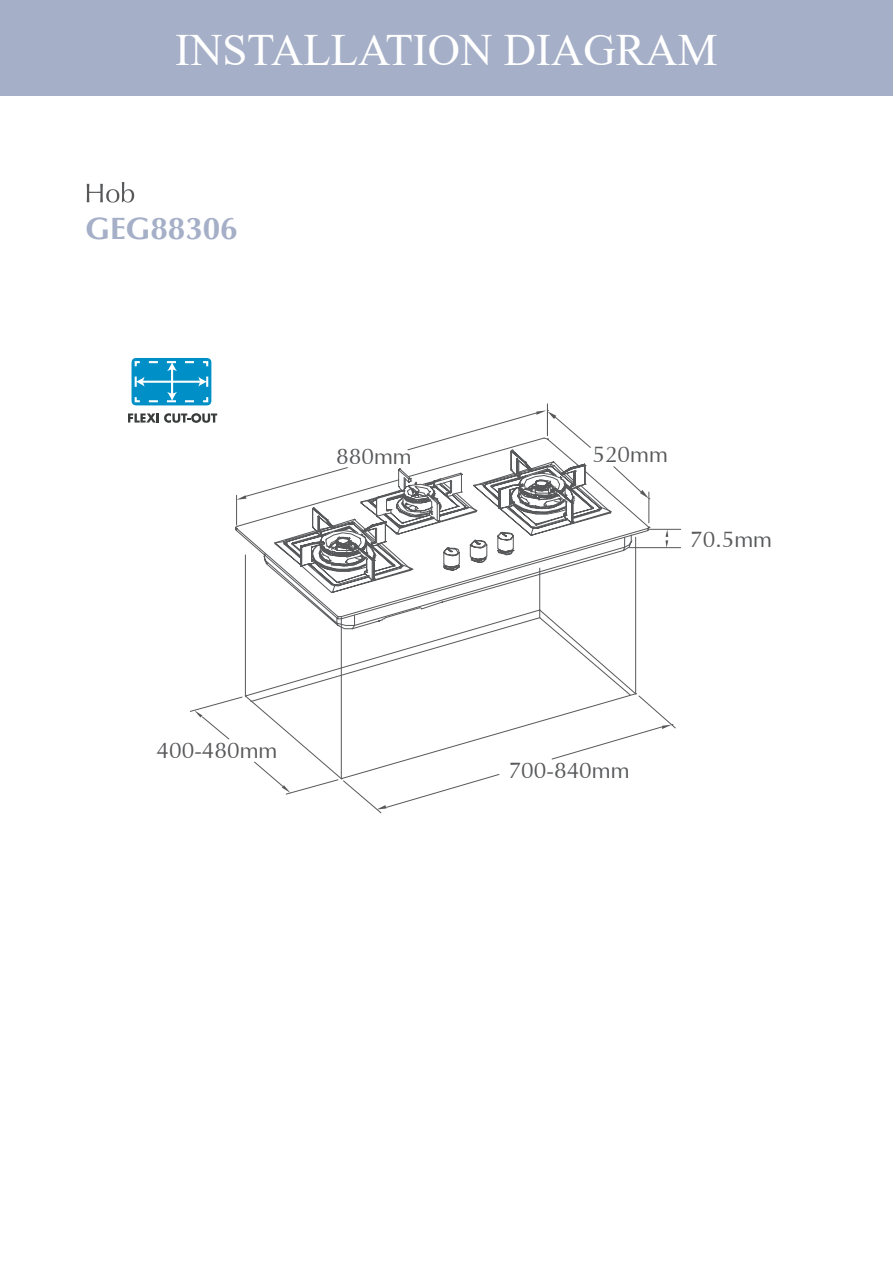
<style>
.page{position:relative;width:893px;height:1263px;background:#fff}
.page>*{position:absolute;margin:0;border:0;box-sizing:border-box;transform-origin:0 0}
.t1{font:44.85px "Times New Roman";color:#fff}
.t2{font:700 31.5px "Optima";color:#a5afc7}
.t3{font:22.65px "Optima";color:#58595b}
</style>
<div class="page">
<svg style="left:87px;top:182px;width:47px;height:21px"></svg>
<div style="left:0;top:0;width:893px;height:95px;background:#a5afc7"></div>
<svg style="left:128px;top:413px;width:89px;height:10px"></svg>
<div style="left:132px;top:358px;width:79px;height:47px;background:#0090c7"></div>
<svg style="left:134px;top:360px;width:75px;height:43px"></svg>
<svg style="left:244px;top:412px;width:432px;height:402px"></svg>
<svg style="left:189px;top:693px;width:484px;height:102px"></svg>
<svg style="left:236px;top:438px;width:414px;height:191px"></svg>
<svg style="left:536px;top:410px;width:20px;height:9px"></svg>
<svg style="left:377px;top:805px;width:9px;height:4px"></svg>
<svg style="left:662px;top:725px;width:10px;height:4px"></svg>
<svg style="left:282px;top:785px;width:9px;height:8px"></svg>
<svg style="left:194px;top:710px;width:8px;height:7px"></svg>
<svg style="left:665px;top:530px;width:3px;height:17px"></svg>
<hr style="left:650px;top:529px;width:31px;height:1px;background:#57585a">
<hr style="left:629px;top:547px;width:52px;height:1px;background:#57585a">
<h1 class="t1" style="left:175px;top:18px;width:544px">INSTALLATION DIAGRAM</h1>
<h2 class="t2" style="left:86px;top:211px;width:154px">GEG88306</h2>
<p class="t3" style="left:336px;top:445px;width:77px">880mm</p>
<p class="t3" style="left:592px;top:442px;width:77px">520mm</p>
<p class="t3" style="left:690px;top:528px;width:83px">70.5mm</p>
<p class="t3" style="left:157px;top:738px;width:122px">400-480mm</p>
<p class="t3" style="left:509px;top:759px;width:122px">700-840mm</p>
</div>
